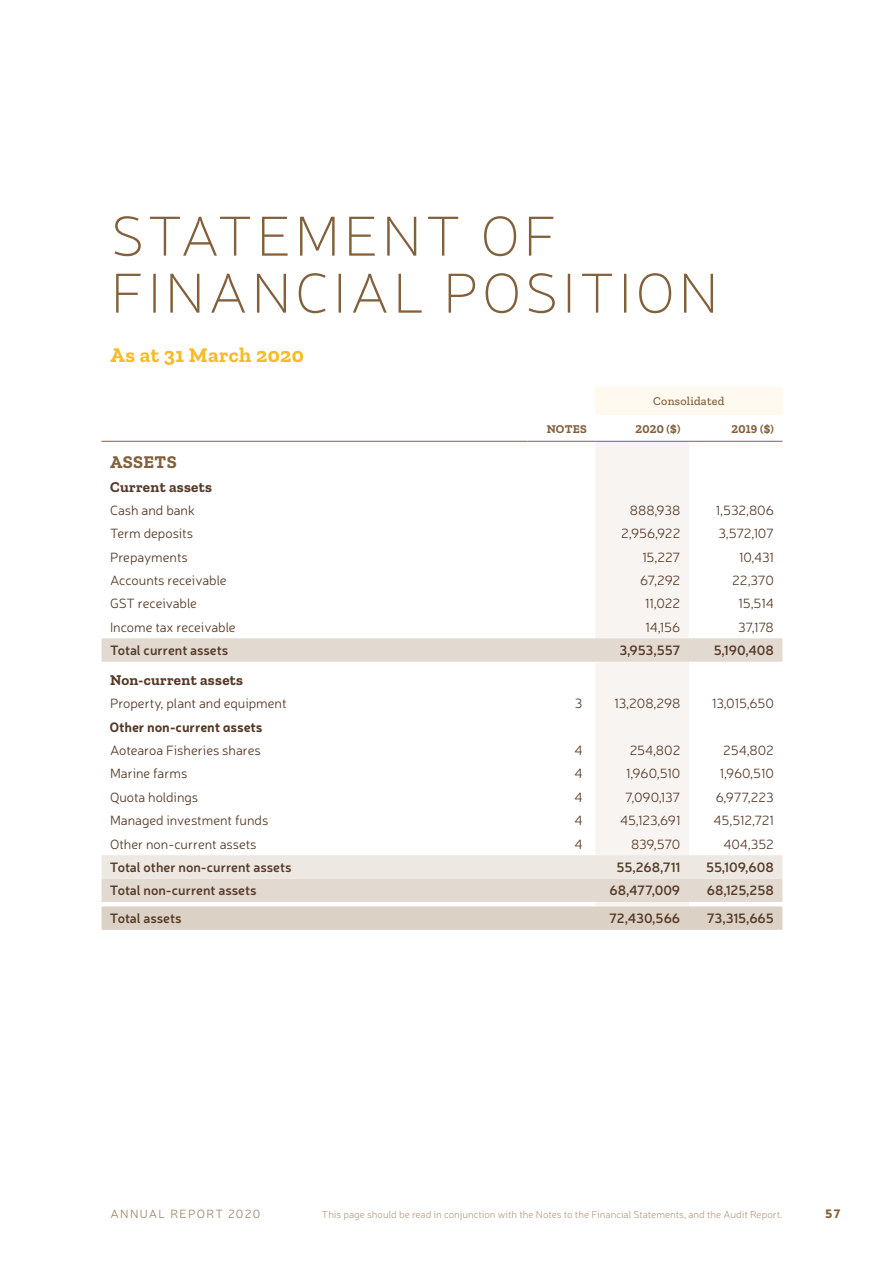
<style>
.page{position:relative;width:893px;height:1263px;background:#fff}
.page>*{position:absolute;margin:0;border:0;box-sizing:border-box;transform-origin:0 0}
.t1{font:100 57px/57px "Neris";letter-spacing:.07em;color:#82603b}
.t2{font:700 21px "Zilla Slab";letter-spacing:.02em;color:#f7bb26}
.t3{font:700 18px "Zilla Slab";letter-spacing:.02em;color:#82603b}
.t4{font:700 15px "Zilla Slab";letter-spacing:.02em;color:#563927}
.t5{font:300 13.5px "Neris";color:#563927}
.t6{font:600 13.5px "Neris";color:#563927}
.t7{font:italic 700 13.5px "Neris";color:#563927}
.t8{font:700 12px "Zilla Slab";letter-spacing:.02em;color:#82603b}
.t9{font:300 12px "Neris";letter-spacing:.11em;color:#9f8366}
.t10{font:500 12px "Zilla Slab";letter-spacing:.02em;color:#82603b}
.t11{font:900 12px "Neris";color:#82603b}
.t12{font:300 10.2px "Neris";color:#b69f87}
</style>
<div class="page">
<div style="left:595px;top:387px;width:187px;height:27px;background:#fff9f0"></div>
<svg style="left:102px;top:442px;width:680px;height:488px"></svg>
<hr style="left:102px;top:441px;width:425px;height:1px;background:#82603b">
<hr style="left:527px;top:441px;width:68px;height:1px;background:#82603b">
<hr style="left:595px;top:441px;width:94px;height:1px;background:#82603b">
<hr style="left:689px;top:441px;width:93px;height:1px;background:#82603b">
<h1 class="t1" style="left:111px;top:206px;width:609px">STATEMENT OF<br>FINANCIAL POSITION</h1>
<h2 class="t2" style="left:111px;top:343px;width:195px">As at 31 March 2020</h2>
<p class="t10" style="left:653px;top:395px;width:73px">Consolidated</p>
<p class="t8" style="left:547px;top:422px;width:42px">NOTES</p>
<p class="t8" style="left:636px;top:422px;width:46px">2020 ($)</p>
<p class="t8" style="left:731px;top:422px;width:44px">2019 ($)</p>
<h3 class="t3" style="left:110px;top:452px;width:68px">ASSETS</h3>
<p class="t4" style="left:110px;top:478px;width:103px">Current assets</p>
<p class="t5" style="left:110px;top:501px;width:86px">Cash and bank</p>
<p class="t5" style="left:630px;top:501px;width:52px">888,938</p>
<p class="t5" style="left:716px;top:501px;width:59px">1,532,806</p>
<p class="t5" style="left:110px;top:525px;width:85px">Term deposits</p>
<p class="t5" style="left:621px;top:525px;width:61px">2,956,922</p>
<p class="t5" style="left:719px;top:525px;width:57px">3,572,107</p>
<p class="t5" style="left:110px;top:548px;width:79px">Prepayments</p>
<p class="t5" style="left:642px;top:548px;width:40px">15,227</p>
<p class="t5" style="left:739px;top:548px;width:36px">10,431</p>
<p class="t5" style="left:110px;top:572px;width:118px">Accounts receivable</p>
<p class="t5" style="left:640px;top:572px;width:42px">67,292</p>
<p class="t5" style="left:732px;top:572px;width:43px">22,370</p>
<p class="t5" style="left:110px;top:595px;width:89px">GST receivable</p>
<p class="t5" style="left:645px;top:595px;width:37px">11,022</p>
<p class="t5" style="left:739px;top:595px;width:37px">15,514</p>
<p class="t5" style="left:110px;top:618px;width:127px">Income tax receivable</p>
<p class="t5" style="left:646px;top:618px;width:36px">14,156</p>
<p class="t5" style="left:738px;top:618px;width:37px">37,178</p>
<p class="t6" style="left:110px;top:641px;width:120px">Total current assets</p>
<p class="t6" style="left:619px;top:641px;width:62px">3,953,557</p>
<p class="t6" style="left:714px;top:641px;width:62px">5,190,408</p>
<p class="t4" style="left:110px;top:671px;width:134px">Non-current assets</p>
<p class="t5" style="left:110px;top:695px;width:178px">Property, plant and equipment</p>
<p class="t5" style="left:575px;top:695px;width:9px">3</p>
<p class="t5" style="left:615px;top:695px;width:67px">13,208,298</p>
<p class="t5" style="left:712px;top:695px;width:63px">13,015,650</p>
<p class="t7" style="left:110px;top:717px;width:158px">Othernon-currentassets</p>
<p class="t5" style="left:110px;top:742px;width:152px">Aotearoa Fisheries shares</p>
<p class="t5" style="left:574px;top:742px;width:10px">4</p>
<p class="t5" style="left:630px;top:742px;width:52px">254,802</p>
<p class="t5" style="left:723px;top:742px;width:52px">254,802</p>
<p class="t5" style="left:110px;top:765px;width:79px">Marine farms</p>
<p class="t5" style="left:574px;top:765px;width:10px">4</p>
<p class="t5" style="left:626px;top:765px;width:56px">1,960,510</p>
<p class="t5" style="left:720px;top:765px;width:56px">1,960,510</p>
<p class="t5" style="left:110px;top:788px;width:90px">Quota holdings</p>
<p class="t5" style="left:574px;top:788px;width:10px">4</p>
<p class="t5" style="left:625px;top:788px;width:57px">7,090,137</p>
<p class="t5" style="left:716px;top:788px;width:60px">6,977,223</p>
<p class="t5" style="left:110px;top:812px;width:160px">Managed investment funds</p>
<p class="t5" style="left:574px;top:812px;width:10px">4</p>
<p class="t5" style="left:620px;top:812px;width:62px">45,123,691</p>
<p class="t5" style="left:713px;top:812px;width:62px">45,512,721</p>
<p class="t5" style="left:110px;top:835px;width:148px">Other non-current assets</p>
<p class="t5" style="left:574px;top:835px;width:10px">4</p>
<p class="t5" style="left:631px;top:835px;width:51px">839,570</p>
<p class="t5" style="left:723px;top:835px;width:52px">404,352</p>
<p class="t6" style="left:110px;top:858px;width:183px">Total other non-current assets</p>
<p class="t6" style="left:617px;top:858px;width:65px">55,268,711</p>
<p class="t6" style="left:706px;top:858px;width:69px">55,109,608</p>
<p class="t6" style="left:110px;top:881px;width:148px">Total non-current assets</p>
<p class="t6" style="left:609px;top:881px;width:72px">68,477,009</p>
<p class="t6" style="left:707px;top:881px;width:69px">68,125,258</p>
<p class="t6" style="left:110px;top:909px;width:73px">Total assets</p>
<p class="t6" style="left:609px;top:909px;width:73px">72,430,566</p>
<p class="t6" style="left:707px;top:909px;width:68px">73,315,665</p>
<p class="t9" style="left:111px;top:1206px;width:151px">ANNUAL REPORT 2020</p>
<p class="t11" style="left:825px;top:1205px;width:17px">57</p>
<p class="t12" style="left:322px;top:1208px;width:462px">This page should be read in conjunction with the Notes to the Financial Statements, and the Audit Report.</p>
</div>
